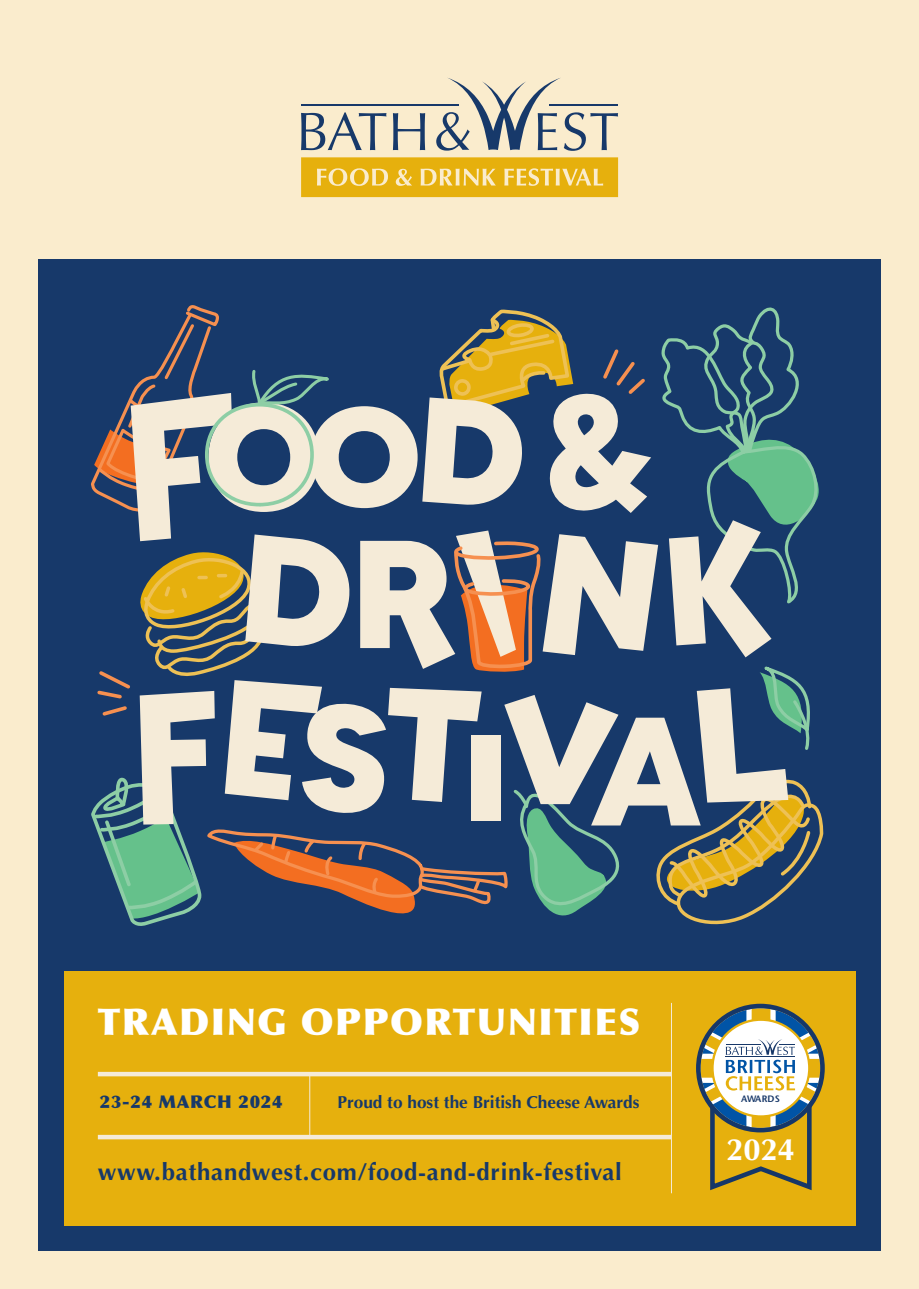
<style>
.page{position:relative;width:919px;height:1289px;background:#fff}
.page>*{position:absolute;margin:0;border:0;box-sizing:border-box;transform-origin:0 0}
.t1{font:900 36.9px "Optima";letter-spacing:.04em;color:#fff}
.t2{font:700 30.9px "Optima";color:#fff}
.t3{font:700 24px "Optima";letter-spacing:.03em;color:#17396a}
.t4{font:900 17.7px "Optima";letter-spacing:.04em;color:#17396a}
.t5{font:700 17.25px "Optima";color:#17396a}
.t6{font:600 9.3px "Stone Sans Std";letter-spacing:.02em;color:#163768}
</style>
<div class="page">
<div style="left:0;top:0;width:918px;height:1288px;background:#faeccd"></div>
<div style="left:38px;top:259px;width:842px;height:991px;background:#17396a"></div>
<svg style="left:91px;top:305px;width:733px;height:621px"></svg>
<div style="left:64px;top:971px;width:791px;height:254px;background:#e6b00d"></div>
<hr style="left:671px;top:1002px;width:1px;height:191px;background:#f5ebd8">
<hr style="left:309px;top:1074px;width:1px;height:63px;background:#f5ebd8">
<div style="left:98px;top:1071px;width:573px;height:5px;background:#f5ebd8"></div>
<div style="left:98px;top:1134px;width:573px;height:5px;background:#f5ebd8"></div>
<div style="left:696px;top:1003px;width:128px;height:129px;border:5px solid #163768;border-radius:50%"></div>
<svg style="left:700px;top:1008px;width:120px;height:183px"></svg>
<hr style="left:725px;top:1056px;width:69px;height:1px;background:#163768">
<hr style="left:301px;top:104px;width:158px;height:1px;background:#17396a">
<svg style="left:301px;top:112px;width:85px;height:38px"></svg>
<svg style="left:393px;top:113px;width:32px;height:37px"></svg>
<svg style="left:436px;top:78px;width:182px;height:73px"></svg>
<svg style="left:301px;top:157px;width:317px;height:40px;background:#e9b92a"></svg>
<p class="t1" style="left:98px;top:999px;width:544px">TRADING OPPORTUNITIES</p>
<p class="t4" style="left:100px;top:1090px;width:184px">23-24 MARCH 2024</p>
<p class="t5" style="left:337px;top:1092px;width:304px">Proud to host the British Cheese Awards</p>
<p class="t3" style="left:98px;top:1157px;width:525px">www.bathandwest.com/food-and-drink-festival</p>
<p class="t6" style="left:741px;top:1092px;width:40px">AWARDS</p>
<p class="t2" style="left:726px;top:1131px;width:70px">2024</p>
</div>
